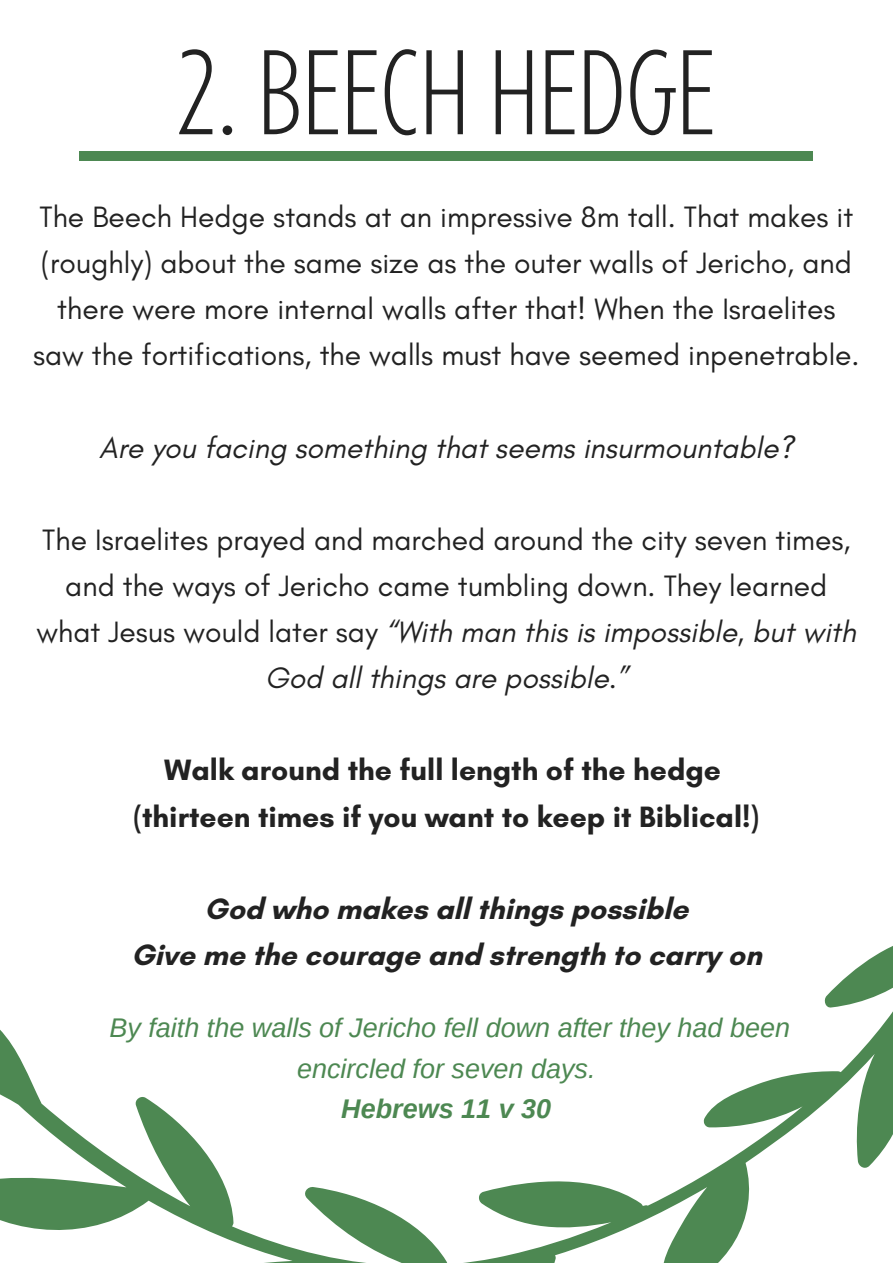
<style>
.page{position:relative;width:893px;height:1264px;background:#fff}
.page>*{position:absolute;margin:0;border:0;box-sizing:border-box;transform-origin:0 0}
.t1{font:200 condensed 119.85px "Balgin";color:#222}
.t2{font:30px/46px "Glacial Indifference";color:#222;text-align:center}
.t3{font:700 30px/46px "Glacial Indifference";color:#222;text-align:center}
.t4{font:italic 30px "Glacial Indifference";color:#222}
.t5{font:italic 27px/40.5px "Arimo";color:#4d8852;text-align:center}
.t6{font:italic 700 27px "Arimo";color:#4d8852}
.s1{font-style:italic}
</style>
<div class="page">
<div style="left:79px;top:151px;width:733px;height:9px;background:#4d8852"></div>
<svg style="left:0;top:946px;width:892px;height:316px"></svg>
<h1 class="t1" style="left:177px;top:44px;width:540px">2. BEECH HEDGE</h1>
<p class="t2" style="left:33px;top:193px;width:828px">The Beech Hedge stands at an impressive 8m tall. That makes it (roughly) about the same size as the outer walls of Jericho, and there were more internal walls after that! When the Israelites saw the fortifications, the walls must have seemed inpenetrable.</p>
<p class="t4" style="left:99px;top:429px;width:695px">Are you facing something that seems insurmountable?</p>
<p class="t2" style="left:37px;top:516px;width:820px">The Israelites prayed and marched around the city seven times, and the ways of Jericho came tumbling down. They learned what Jesus would later say <span class="s1">“With man this is impossible, but with God all things are possible.”</span></p>
<p class="t3" style="left:133px;top:747px;width:627px">Walk around the full length of the hedge (thirteen times if you want to keep it Biblical!)</p>
<p class="t3" style="left:131px;top:885px;width:632px">God who makes all things possible<br>Give me the courage and strength to carry on</p>
<p class="t5" style="left:109px;top:1007px;width:682px">By faith the walls of Jericho fell down after they had been encircled for seven days.</p>
<p class="t6" style="left:341px;top:1093px;width:211px">Hebrews 11 v 30</p>
</div>
